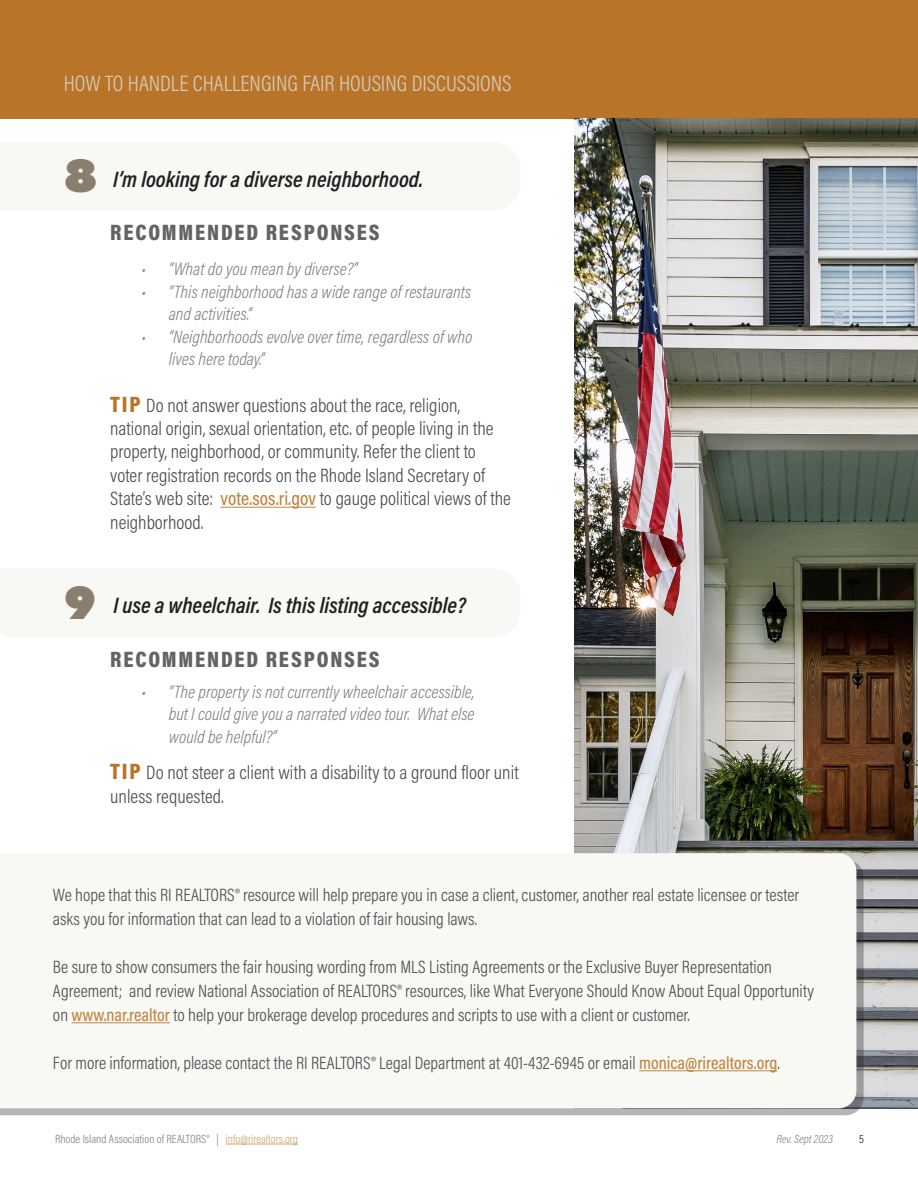
<style>
.page{position:relative;width:918px;height:1188px;background:#fff}
.page>*{position:absolute;margin:0;border:0;box-sizing:border-box;transform-origin:0 0}
.quote{font:45px "Azo Sans Uber";color:#8a7f6f}
.breach{font:italic 600 22.5px "Acumin Pro Cond";color:#231f20}
.t1{font:300 22.5px "Acumin Pro Cond";color:#d5cbbb}
.Recommended{font:900 22.5px "Acumin Pro Cond";letter-spacing:.08em;color:#636366}
.Main_Text{font:300 19.5px/23.4px "Acumin Pro Cond";color:#4b4c4d}
.Main_Text-2{font:300 18px/24px "Acumin Pro Cond";color:#4b4c4d}
.t2{font:italic 300 18px/22.5px "Acumin Pro Cond";color:#808285}
.t3{font:300 12px "Acumin Pro Cond";color:#808285}
.quote-2{font:italic 300 12px "Acumin Pro Cond";color:#808285}
.t4{font:300 12px "Acumin Pro Cond";color:#231f20}
.s1{font-weight:900;font-size:22.5px;color:#b8752a}
.s2{font-weight:500;color:#c0853f}
.s3{color:#d0a370}
</style>
<div class="page">
<div style="left:0;top:0;width:918px;height:119px;background:#b8752a"></div>
<hr style="left:226px;top:1144px;width:72px;height:1px;background:#d0a370">
<img style="left:574px;top:119px;width:344px;height:989px">
<div style="left:0;top:860px;width:863px;height:255px;background:#231f20;opacity:.33"></div>
<div style="left:0;top:853px;width:856px;height:255px;background:#f8f8f5"></div>
<hr style="left:72px;top:1022px;width:98px;height:1px;background:#c0853f">
<hr style="left:639px;top:1070px;width:138px;height:1px;background:#c0853f">
<hr style="left:221px;top:507px;width:95px;height:1px;background:#c0853f">
<p class="t1" style="left:64px;top:69px;width:449px">HOW TO HANDLE CHALLENGING FAIR HOUSING DISCUSSIONS</p>
<p class="quote" style="left:64px;top:146px;width:34px">8</p>
<p class="breach" style="left:113px;top:165px;width:311px">I’m looking for a diverse neighborhood.</p>
<p class="Recommended" style="left:110px;top:218px;width:271px">RECOMMENDED RESPONSES</p>
<p class="t2" style="left:142px;top:258px;width:217px">• “What do you mean by diverse?”</p>
<p class="t2" style="left:169px;top:280px;width:304px;text-indent:-27px">• “This neighborhood has a wide range of restaurants and activities.”</p>
<p class="t2" style="left:169px;top:325px;width:305px;text-indent:-27px">• “Neighborhoods evolve over time, regardless of who lives here today.”</p>
<p class="Main_Text" style="left:110px;top:393px;width:402px"><span class="s1">TIP</span> Do not answer questions about the race, religion, national origin, sexual orientation, etc. of people living in the property, neighborhood, or community. Refer the client to voter registration records on the Rhode Island Secretary of State’s web site: <span class="s2">vote.sos.ri.gov</span> to gauge political views of the neighborhood.</p>
<p class="quote" style="left:64px;top:573px;width:32px">9</p>
<p class="breach" style="left:113px;top:591px;width:354px">I use a wheelchair. Is this listing accessible?</p>
<p class="Recommended" style="left:110px;top:645px;width:271px">RECOMMENDED RESPONSES</p>
<p class="t2" style="left:169px;top:680px;width:307px;text-align:justify;text-indent:-27px">• “The property is not currently wheelchair accessible, but I could give you a narrated video tour. What else would be helpful?”</p>
<p class="Main_Text" style="left:110px;top:761px;width:410px"><span class="s1">TIP</span> Do not steer a client with a disability to a ground floor unit unless requested.</p>
<p class="Main_Text-2" style="left:53px;top:882px;width:748px">We hope that this RI REALTORS® resource will help prepare you in case a client, customer, another real estate licensee or tester asks you for information that can lead to a violation of fair housing laws.</p>
<p class="Main_Text-2" style="left:53px;top:954px;width:763px">Be sure to show consumers the fair housing wording from MLS Listing Agreements or the Exclusive Buyer Representation<br>Agreement; and review National Association of REALTORS® resources, like What Everyone Should Know About Equal Opportunity on <span class="s2">www.nar.realtor</span> to help your brokerage develop procedures and scripts to use with a client or customer.</p>
<p class="Main_Text-2" style="left:53px;top:1050px;width:728px">For more information, please contact the RI REALTORS® Legal Department at 401-432-6945 or email <span class="s2">monica@rirealtors.org</span>.</p>
<p class="t3" style="left:55px;top:1131px;width:245px">Rhode Island Association of REALTORS® | <span class="s3">info@rirealtors.org</span></p>
<p class="t4" style="left:859px;top:1131px;width:6px">5</p>
<p class="quote-2" style="left:776px;top:1131px;width:58px">Rev. Sept 2023</p>
</div>
